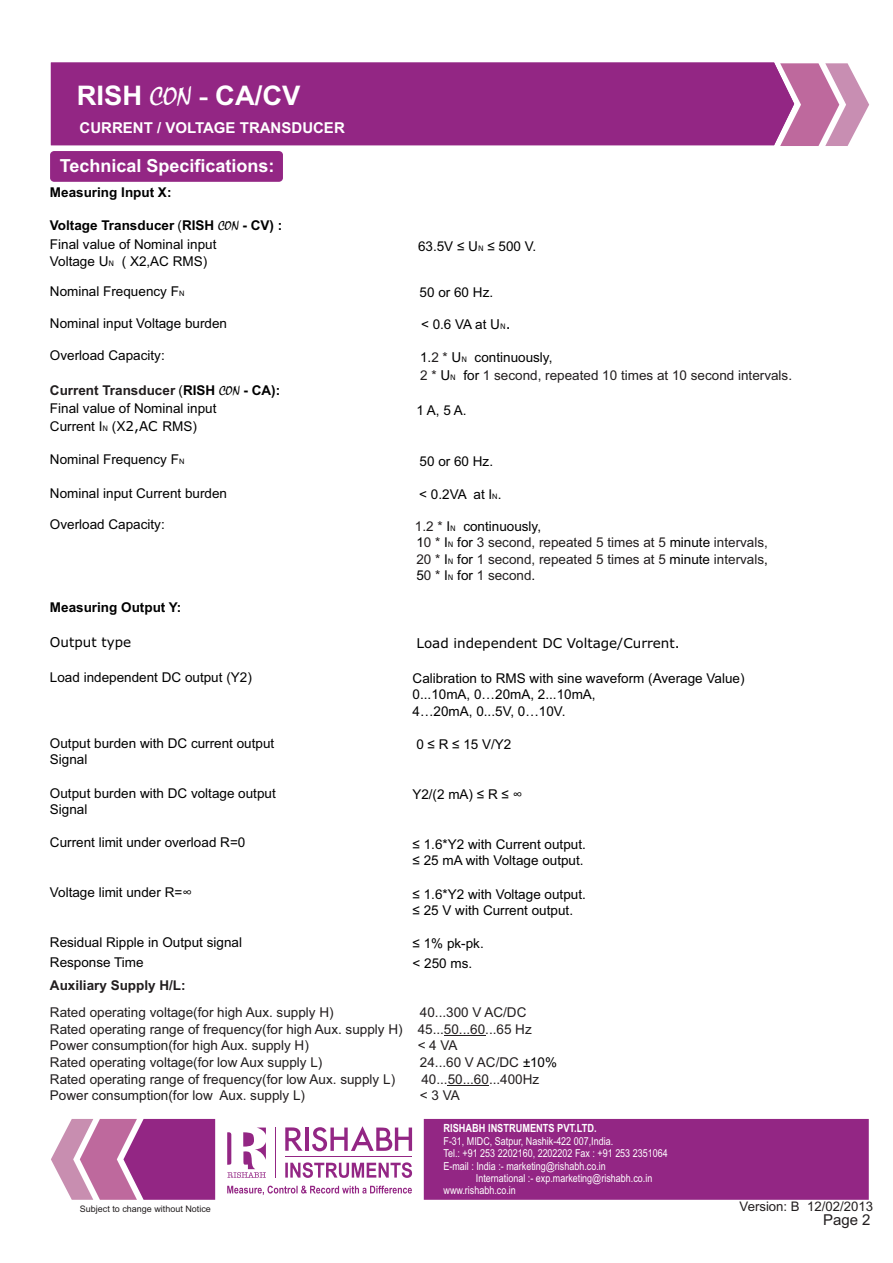
<style>
.page{position:relative;width:893px;height:1263px;background:#fff}
.page>*{position:absolute;margin:0;border:0;box-sizing:border-box;transform-origin:0 0}
.t1{font:700 27px "Arial";color:#fff}
.t2{font:700 18px "Arial";color:#fff}
.t3{font:700 15px "Arial";color:#fff}
.t4{font:15px "Arial";color:#221e1f}
.t5{font:13.5px/16.6px "Arial";color:#010101}
.t6{font:13.5px/16.6px "Arial";color:#221e1f}
.t7{font:700 13.5px/19.6px "Arial";color:#010101}
.t8{font:13.5px "Verdana";color:#010101}
.t9{font:700 13.5px "Arial";color:#221e1f}
.t10{font:13.2px "Arial";color:#221e1f}
.t11{font:700 11.25px "Arial Narrow";color:#fff}
.t12{font:10.95px/12.5px "Arial Narrow";color:#fff}
.t13{font:9px "Arial";color:#221e1f}
.s1{font-family:"Mistral";font-weight:400}
.s2{font-family:"Times New Roman"}
.s3{font-weight:400}
.s4{font-family:"Verdana"}
.s5{font-family:"Verdana";font-size:7.5px}
.s6{font-size:7.5px}
.s7{color:#010101}
.s8{font-family:"Verdana";color:#010101}
.s9{font-family:"Verdana";font-size:7.5px;color:#010101}
.s10{font-weight:700;color:#221e1f}
.s11{font-weight:700}
.s12{font-family:"Mistral"}
.s13{font-style:italic;color:#010101}
</style>
<div class="page">
<div style="left:50px;top:151px;width:233px;height:31px;background:#932684;border-radius:4px"></div>
<svg style="left:51px;top:1119px;width:72px;height:81px"></svg>
<svg style="left:123px;top:1119px;width:746px;height:81px;fill:#932684"></svg>
<svg style="left:780px;top:63px;width:89px;height:83px"></svg>
<hr style="left:444px;top:1035px;width:41px;height:1px;background:#221e1f">
<hr style="left:448px;top:1085px;width:41px;height:1px;background:#221e1f">
<div style="left:51px;top:63px;width:743px;height:82px;background:#932684"></div>
<h1 class="t1" style="left:77px;top:78px;width:225px">RISH <span class="s1">CON</span> <span class="s2">-</span> CA/CV</h1>
<p class="t3" style="left:80px;top:118px;width:267px">CURRENT / VOLTAGE TRANSDUCER</p>
<h2 class="t2" style="left:60px;top:154px;width:216px">Technical Specifications:</h2>
<p class="t7" style="left:50px;top:182px;width:123px">Measuring Input X:</p>
<p class="t7" style="left:50px;top:216px;width:234px">Voltage Transducer <span class="s3">(</span>RISH <span class="s1">CON</span> - CV) :<br><span class="s3">Final value of Nominal input</span></p>
<p class="t5" style="left:418px;top:238px;width:120px">63.5V ≤ <span class="s4">U</span><span class="s5">N</span> ≤ 500 V.</p>
<p class="t5" style="left:50px;top:253px;width:159px">Voltage <span class="s4">U</span><span class="s5">N</span> ( X2,AC RMS)</p>
<p class="t5" style="left:50px;top:283px;width:136px">Nominal Frequency F<span class="s6">N</span></p>
<p class="t5" style="left:420px;top:284px;width:75px">50 or 60 Hz.</p>
<p class="t5" style="left:50px;top:315px;width:179px">Nominal input Voltage burden</p>
<p class="t5" style="left:421px;top:316px;width:91px">&lt; 0.6 VA at <span class="s4">U</span><span class="s5">N</span><span class="s4">.</span></p>
<p class="t5" style="left:50px;top:347px;width:116px">Overload Capacity:</p>
<p class="t6" style="left:431px;top:349px;width:18px">2 *</p>
<p class="t6" style="left:420px;top:348px;width:373px;line-height:18.1px"><span class="s7">1.</span> <span class="s8">U</span><span class="s9">N</span> <span class="s7">continuously,<br></span>2 * <span class="s8">U</span><span class="s9">N</span> <span class="s7">for</span> 1 second, repeated 10 times at 10 second intervals.</p>
<p class="t5" style="left:50px;top:381px;width:232px;line-height:18.1px"><span class="s10">Current Transducer</span> (<span class="s11">RISH</span> <span class="s12">CON</span> <span class="s11">- CA):<br></span>Final value of Nominal input</p>
<p class="t5" style="left:416px;top:402px;width:52px">1 A, 5 A.</p>
<p class="t5" style="left:50px;top:418px;width:149px">Current I<span class="s5">N</span> (<span class="s4">X2,AC</span> RMS)</p>
<p class="t5" style="left:50px;top:451px;width:136px">Nominal Frequency F<span class="s6">N</span></p>
<p class="t5" style="left:420px;top:453px;width:75px">50 or 60 Hz.</p>
<p class="t5" style="left:50px;top:485px;width:179px">Nominal input Current burden</p>
<p class="t5" style="left:419px;top:486px;width:84px">&lt; 0.2VA at I<span class="s6">N</span>.</p>
<p class="t5" style="left:50px;top:516px;width:116px">Overload Capacity:</p>
<p class="t6" style="left:415px;top:518px;width:355px">1.2 * <span class="s7">I</span><span class="s9">N</span> <span class="s7">continuously,<br>1</span>0 * <span class="s7">I</span><span class="s9">N</span> <span class="s7">for</span> 3 second, repeated 5 times at 5 <span class="s7">minute</span> intervals, 20 * <span class="s7">I</span><span class="s9">N</span> <span class="s7">for</span> 1 second, repeated 5 times at 5 <span class="s7">minute</span> intervals<span class="s7">, 5</span>0 * <span class="s7">I</span><span class="s9">N</span> <span class="s7">for</span> 1 second<span class="s7">.</span></p>
<p class="t7" style="left:50px;top:598px;width:133px">Measuring Output Y:</p>
<p class="t8" style="left:50px;top:633px;width:83px">Output type</p>
<p class="t8" style="left:417px;top:635px;width:265px">Load independent DC Voltage/Current.</p>
<p class="t5" style="left:50px;top:669px;width:203px">Load independent DC output (Y2)</p>
<p class="t5" style="left:413px;top:670px;width:333px">Calibration to RMS with sine waveform (Average Value)<br>0...10mA, 0…20mA, 2...10mA,<br>4…20mA, 0...5V, 0…10V.</p>
<p class="t5" style="left:50px;top:735px;width:226px">Output burden with DC current output</p>
<p class="t5" style="left:416px;top:736px;width:97px">0 ≤ R ≤ 15 V/Y2</p>
<p class="t5" style="left:50px;top:751px;width:39px">Signal</p>
<p class="t5" style="left:50px;top:785px;width:227px">Output burden with DC voltage output</p>
<p class="t5" style="left:412px;top:786px;width:111px">Y2/(2 mA) ≤ R ≤ ∞</p>
<p class="t5" style="left:50px;top:801px;width:39px">Signal</p>
<p class="t5" style="left:50px;top:834px;width:197px">Current limit under overload R=0</p>
<p class="t5" style="left:413px;top:836px;width:175px">≤ 1.6*Y2 with Current output. ≤ 25 mA with Voltage output.</p>
<p class="t5" style="left:50px;top:884px;width:144px">Voltage limit under R=∞</p>
<p class="t5" style="left:413px;top:886px;width:175px">≤ 1.6*Y2 with Voltage output. ≤ 25 V with Current output.</p>
<p class="t5" style="left:50px;top:934px;width:194px">Residual Ripple in Output signal</p>
<p class="t5" style="left:413px;top:935px;width:73px">≤ 1% pk-pk.</p>
<p class="t5" style="left:50px;top:954px;width:95px">Response Time</p>
<p class="t5" style="left:413px;top:955px;width:61px">&lt; 250 ms.</p>
<p class="t9" style="left:50px;top:976px;width:137px">Auxiliary Supply H/L:</p>
<p class="t6" style="left:50px;top:1004px;width:285px">Rated operating voltage(for high Aux. supply H)</p>
<p class="t6" style="left:50px;top:1004px;width:483px;text-indent:370px">40...300 V AC/DC<br>Rated operating range of frequency(for high Aux. supply H) 45...50...60...65 Hz<br>Power consumption(for high Aux. supply H)</p>
<p class="t6" style="left:418px;top:1037px;width:41px">&lt; 4 VA</p>
<p class="t6" style="left:50px;top:1054px;width:274px">Rated operating voltage(for low Aux supply L)</p>
<p class="t6" style="left:420px;top:1054px;width:139px">24...60 V AC/DC <span class="s13">±</span><span class="s7">10%</span></p>
<p class="t6" style="left:50px;top:1071px;width:347px">Rated operating range of frequency(for low Aux. supply L)</p>
<p class="t6" style="left:421px;top:1071px;width:119px">40...50...60...400Hz</p>
<p class="t6" style="left:50px;top:1087px;width:257px">Power consumption(for low Aux. supply L)</p>
<p class="t6" style="left:420px;top:1087px;width:41px">&lt; 3 VA</p>
<p class="t13" style="left:80px;top:1203px;width:133px">Subject to change without Notice</p>
<p class="t11" style="left:443px;top:1120px;width:155px">RISHABH INSTRUMENTS PVT.LTD.</p>
<p class="t12" style="left:443px;top:1134px;width:226px">F-31, MIDC, Satpur, Nashik-422 007,India.<br>Tel.: +91 253 2202160, 2202202 Fax : +91 253 2351064<br>E-mail : India :- marketing@rishabh.co.in</p>
<p class="t12" style="left:443px;top:1171px;width:210px;text-indent:32px">International :- exp.marketing@rishabh.co.in www.rishabh.co.in</p>
<p class="t10" style="left:740px;top:1198px;width:135px">Version: B 12/02/2013</p>
<p class="t4" style="left:823px;top:1210px;width:49px">Page 2</p>
</div>
